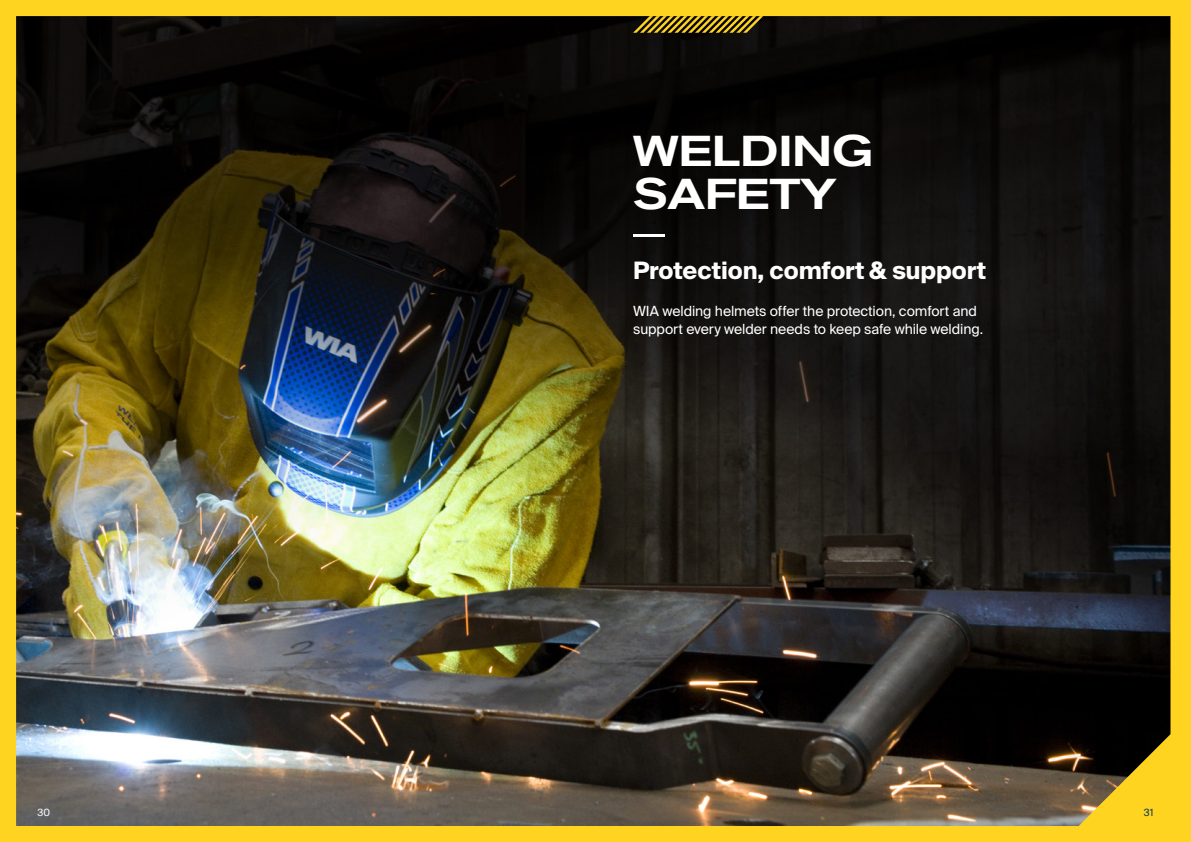
<style>
.page{position:relative;width:1191px;height:842px;background:#ffd420}
.page>*{position:absolute;margin:0;border:0;box-sizing:border-box;transform-origin:0 0}
.t1{font:500 expanded 43px/43px "Akzidenz Grotesk BE";letter-spacing:-.01em;color:#fff}
.t2{font:700 24px "Suisse Intl";letter-spacing:-.005em;color:#fff}
.t3{font:14px/17.5px "Suisse Intl";letter-spacing:-.005em;color:#fff}
.t4{font:10px "Suisse Intl";color:#fff}
.t5{font:10px "Suisse Intl";color:#00354e}
</style>
<div class="page">
<img style="left:16px;top:16px;width:1154px;height:810px">
<svg style="left:633px;top:16px;width:130px;height:17px"></svg>
<hr style="left:633px;top:234px;width:32px;height:2px;background:#fff">
<h1 class="t1" style="left:633px;top:130px;width:242px">WELDING<br>SAFETY</h1>
<h2 class="t2" style="left:633px;top:256px;width:355px">Protection, comfort &amp; support</h2>
<p class="t3" style="left:633px;top:302px;width:351px">WIA welding helmets offer the protection, comfort and support every welder needs to keep safe while welding.</p>
<p class="t4" style="left:38px;top:807px;width:14px">30</p>
<p class="t5" style="left:1143px;top:807px;width:11px">31</p>
</div>
